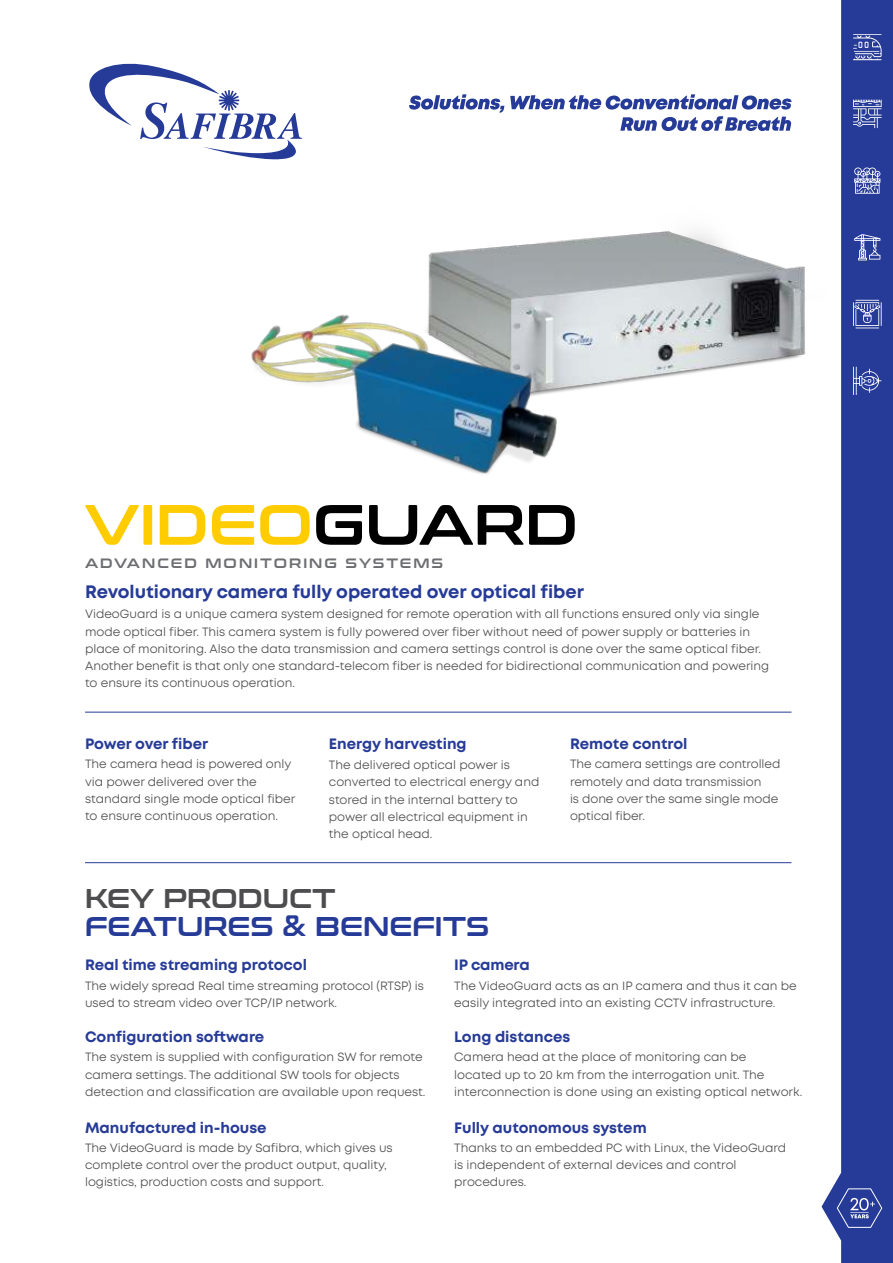
<style>
.page{position:relative;width:893px;height:1263px;background:#fff}
.page>*{position:absolute;margin:0;border:0;box-sizing:border-box;transform-origin:0 0}
.t1{font:27px "Conthrax Sb";color:#263b97}
.t2{font:27px "Conthrax Sb";color:#4d4d4f}
.t3{font:700 18px "Mont";color:#263b97}
.t4{font:700 15px "Mont";color:#263b97}
.t5{font:13.5px "Conthrax Sb";letter-spacing:.15em;color:#6d6e71}
.t6{font:12px/17.2px "Mont";color:#4d4d4f}
</style>
<div class="page">
<img style="left:428px;top:231px;width:377px;height:158px">
<svg style="left:821px;top:0;width:72px;height:1263px;fill:#263b97"></svg>
<svg style="left:89px;top:63px;width:213px;height:96px"></svg>
<svg style="left:836px;top:1188px;width:47px;height:40px;background:#4657a6"></svg>
<svg style="left:854px;top:167px;width:26px;height:27px"></svg>
<svg style="left:853px;top:34px;width:29px;height:26px"></svg>
<svg style="left:854px;top:234px;width:26px;height:26px"></svg>
<svg style="left:853px;top:367px;width:28px;height:28px"></svg>
<svg style="left:853px;top:300px;width:29px;height:29px"></svg>
<svg style="left:853px;top:100px;width:29px;height:28px"></svg>
<hr style="left:85px;top:712px;width:706px;height:1px;background:#263b97">
<hr style="left:85px;top:862px;width:706px;height:1px;background:#263b97">
<svg style="left:409px;top:94px;width:95px;height:19px"></svg>
<svg style="left:510px;top:94px;width:281px;height:16px"></svg>
<svg style="left:620px;top:116px;width:171px;height:15px"></svg>
<svg style="left:85px;top:505px;width:54px;height:40px"></svg>
<div style="left:143px;top:505px;width:9px;height:40px;background:#fc0"></div>
<svg style="left:160px;top:505px;width:45px;height:40px"></svg>
<svg style="left:212px;top:505px;width:42px;height:40px"></svg>
<svg style="left:260px;top:512px;width:50px;height:33px"></svg>
<svg style="left:316px;top:512px;width:46px;height:33px"></svg>
<svg style="left:369px;top:512px;width:206px;height:33px"></svg>
<img style="left:224px;top:286px;width:361px;height:226px">
<p class="t5" style="left:85px;top:557px;width:360px">ADVANCED MONITORING SYSTEMS</p>
<h2 class="t3" style="left:85px;top:584px;width:501px">Revolutionary camera fully operated over optical fiber</h2>
<p class="t6" style="left:85px;top:606px;width:686px">VideoGuard is a unique camera system designed for remote operation with all functions ensured only via single mode optical fiber. This camera system is fully powered over fiber without need of power supply or batteries in place of monitoring. Also the data transmission and camera settings control is done over the same optical fiber.<br>Another benefit is that only one standard-telecom fiber is needed for bidirectional communication and powering to ensure its continuous operation.</p>
<p class="t4" style="left:85px;top:738px;width:125px">Power over fiber</p>
<p class="t6" style="left:85px;top:756px;width:212px">The camera head is powered only via power delivered over the standard single mode optical fiber to ensure continuous operation.</p>
<p class="t4" style="left:329px;top:738px;width:139px">Energy harvesting</p>
<p class="t6" style="left:329px;top:757px;width:212px">The delivered optical power is converted to electrical energy and stored in the internal battery to power all electrical equipment in the optical head.</p>
<h1 class="t2" style="left:85px;top:885px;width:252px">KEY PRODUCT</h1>
<h1 class="t1" style="left:85px;top:914px;width:406px">FEATURES &amp; BENEFITS</h1>
<p class="t4" style="left:570px;top:738px;width:119px">Remote control</p>
<p class="t6" style="left:570px;top:756px;width:212px">The camera settings are controlled remotely and data transmission<br>is done over the same single mode optical fiber.</p>
<p class="t4" style="left:85px;top:959px;width:223px">Real time streaming protocol</p>
<p class="t6" style="left:85px;top:977px;width:340px">The widely spread Real time streaming protocol (RTSP) is used to stream video over TCP/IP network.</p>
<p class="t4" style="left:85px;top:1027px;width:181px">Configuration software</p>
<p class="t6" style="left:85px;top:1049px;width:342px">The system is supplied with configuration SW for remote camera settings. The additional SW tools for objects detection and classification are available upon request.</p>
<p class="t4" style="left:85px;top:1121px;width:183px">Manufactured in-house</p>
<p class="t6" style="left:85px;top:1139px;width:309px">The VideoGuard is made by Safibra, which gives us complete control over the product output, quality, logistics, production costs and support.</p>
<p class="t4" style="left:454px;top:959px;width:77px">IP camera</p>
<p class="t6" style="left:454px;top:977px;width:344px">The VideoGuard acts as an IP camera and thus it can be easily integrated into an existing CCTV infrastructure.</p>
<p class="t4" style="left:454px;top:1031px;width:118px">Long distances</p>
<p class="t6" style="left:454px;top:1049px;width:349px">Camera head at the place of monitoring can be<br>located up to 20 km from the interrogation unit. The interconnection is done using an existing optical network.</p>
<p class="t4" style="left:454px;top:1121px;width:194px">Fully autonomous system</p>
<p class="t6" style="left:454px;top:1139px;width:334px">Thanks to an embedded PC with Linux, the VideoGuard is independent of external devices and control procedures.</p>
</div>
